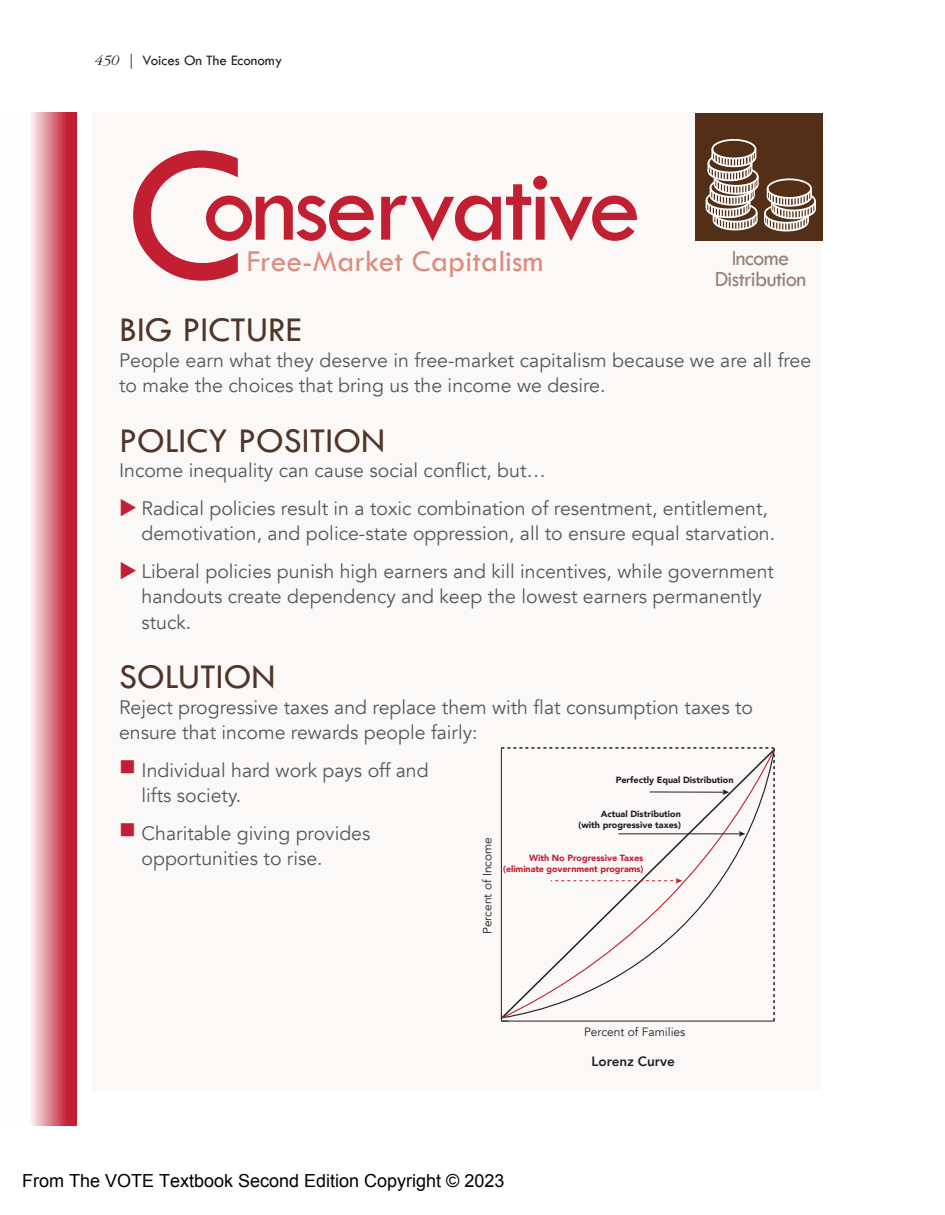
<style>
.page{position:relative;width:945px;height:1215px;background:#fff}
.page>*{position:absolute;margin:0;border:0;box-sizing:border-box;transform-origin:0 0}
.t1{font:106.5px "Tw Cen";letter-spacing:-.04em;color:#c21f32}
.t2{font:36px "Tw Cen";color:#503528}
.t3{font:31.5px "Tw Cen";color:#dc8d7f}
.t4{font:22.5px/21px "Tw Cen";letter-spacing:-.03em;color:#968176;text-align:center}
.t5{font:19.5px/25.5px "Avenir";color:#57585a}
.t6{font:18px "Arial";color:#000}
.t7{font:15px "Tw Cen";color:#231f20}
.t8{font:800 13.5px "Avenir";color:#231f20}
.t9{font:12px "Avenir";color:#231f20}
.t10{font:900 9px/10.8px "Avenir";color:#231f20;text-align:right}
.t11{font:900 9px/10.8px "Avenir";letter-spacing:-.01em;color:#c21f32;text-align:right}
.s1{font-family:"ITC Garamond Std";font-weight:300;font-style:italic}
.s2{font-size:196.5px}
</style>
<div class="page">
<svg style="left:31px;top:112px;width:45px;height:1014px;background:#d97580"></svg>
<div style="left:92px;top:113px;width:729px;height:977px;background:#fbf9f8"></div>
<div style="left:695px;top:113px;width:128px;height:128px;background:#532f18"></div>
<div style="left:711px;top:139px;width:45px;height:20px;border:2px solid #fff;border-radius:50%"></div>
<svg style="left:706px;top:149px;width:110px;height:82px"></svg>
<svg style="left:501px;top:747px;width:274px;height:275px"></svg>
<p class="t7" style="left:94px;top:51px;width:189px"><span class="s1">450 |</span> Voices On The Economy</p>
<h1 class="t1" style="left:126px;top:142px;width:517px"><span class="s2">C</span>onservative</h1>
<h3 class="t3" style="left:247px;top:242px;width:298px">Free-Market Capitalism</h3>
<p class="t4" style="left:715px;top:247px;width:93px">Income<br>Distribution</p>
<h2 class="t2" style="left:119px;top:308px;width:184px">BIG PICTURE</h2>
<p class="t5" style="left:119px;top:347px;width:694px">People earn what they deserve in free-market capitalism because we are all free to make the choices that bring us the income we desire.</p>
<h2 class="t2" style="left:119px;top:419px;width:268px">POLICY POSITION</h2>
<p class="t5" style="left:142px;top:452px;width:628px;line-height:37.5px;text-indent:-22px">Income inequality can cause social conflict, but…<br>Radical policies result in a toxic combination of resentment, entitlement,</p>
<p class="t5" style="left:142px;top:515px;width:635px;line-height:37.5px">demotivation, and police-state oppression, all to ensure equal starvation.<br>Liberal policies punish high earners and kill incentives, while government</p>
<p class="t5" style="left:142px;top:584px;width:622px">handouts create dependency and keep the lowest earners permanently stuck.</p>
<h2 class="t2" style="left:119px;top:655px;width:158px">SOLUTION</h2>
<p class="t5" style="left:119px;top:695px;width:636px">Reject progressive taxes and replace them with flat consumption taxes to ensure that income rewards people fairly:</p>
<p class="t5" style="left:142px;top:758px;width:289px">Individual hard work pays off and lifts society.</p>
<p class="t5" style="left:142px;top:821px;width:230px">Charitable giving provides opportunities to rise.</p>
<p class="t10" style="left:616px;top:774px;width:119px">Perfectly Equal Distribution</p>
<p class="t10" style="left:579px;top:809px;width:104px">Actual Distribution (with progressive taxes)</p>
<p class="t9" style="left:480px;top:934px;width:99px;rotate:-90deg">Percent of Income</p>
<p class="t11" style="left:503px;top:852px;width:142px">With No Progressive Taxes (eliminate government programs)</p>
<p class="t9" style="left:584px;top:1025px;width:103px">Percent of Families</p>
<p class="t6" style="left:22px;top:1169px;width:484px">From The VOTE Textbook Second Edition Copyright © 2023</p>
<p class="t8" style="left:592px;top:1051px;width:85px">Lorenz Curve</p>
</div>
